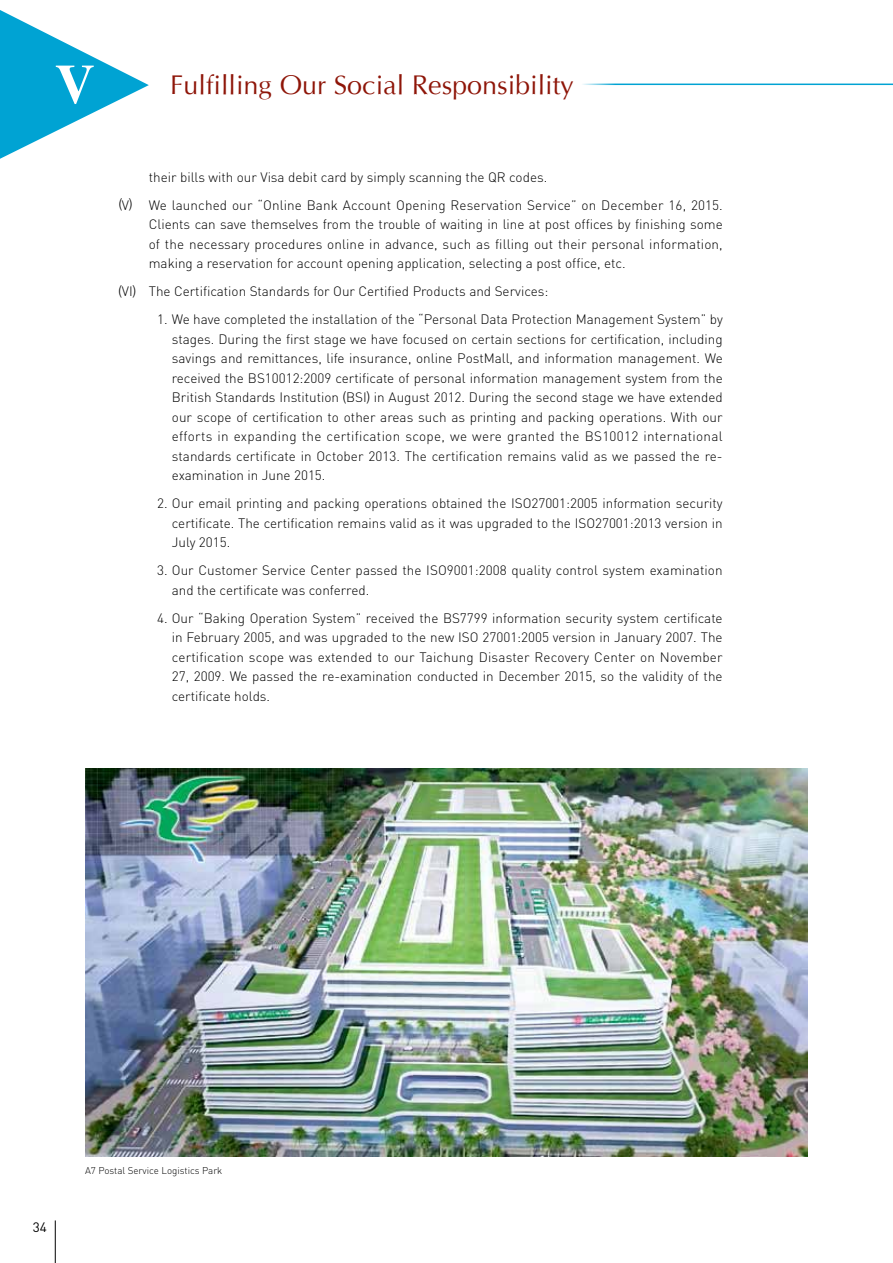
<style>
.page{position:relative;width:893px;height:1263px;background:#fff}
.page>*{position:absolute;margin:0;border:0;box-sizing:border-box;transform-origin:0 0}
.t1{font:700 55.35px "Times";color:#fff}
.t2{font:27px "Optima";color:#8e1508}
.t3{font:300 13.5px/19.5px "DIN";color:#000;text-align:justify}
.t4{font:13.5px "DIN";color:#000}
.t5{font:300 9.75px "DIN";color:#000}
.s1{font-family:"Helvetica Neue LT Pro"}
</style>
<div class="page">
<hr style="left:55px;top:1220px;width:1px;height:43px;background:#000">
<hr style="left:581px;top:84px;width:312px;height:1px;background:#00a3d3">
<svg style="left:0;top:10px;width:149px;height:149px"></svg>
<img style="left:85px;top:768px;width:723px;height:388px">
<h1 class="t1" style="left:55px;top:31px;width:41px">V</h1>
<h2 class="t2" style="left:170px;top:68px;width:405px">Fulfilling Our Social Responsibility</h2>
<p class="t3" style="left:119px;top:163px;width:606px;line-height:28px;text-indent:30px">their bills with our Visa debit card by simply scanning the QR codes.<br><span class="s1">(</span>V<span class="s1">)</span> We launched our “Online Bank Account Opening Reservation Service” on December 16, 2015.</p>
<p class="t3" style="left:149px;top:214px;width:576px">Clients can save themselves from the trouble of waiting in line at post offices by finishing some of the necessary procedures online in advance, such as filling out their personal information, making a reservation for account opening application, selecting a post office, etc.</p>
<p class="t3" style="left:119px;top:281px;width:431px"><span class="s1">(</span>VI<span class="s1">)</span> The Certification Standards for Our Certified Products and Services:</p>
<p class="t3" style="left:172px;top:309px;width:552px;text-indent:-15px">1. We have completed the installation of the “Personal Data Protection Management System” by stages. During the first stage we have focused on certain sections for certification, including savings and remittances, life insurance, online PostMall, and information management. We received the BS10012:2009 certificate of personal information management system from the British Standards Institution <span class="s1">(</span>BSI<span class="s1">)</span> in August 2012. During the second stage we have extended our scope of certification to other areas such as printing and packing operations. With our efforts in expanding the certification scope, we were granted the BS10012 international standards certificate in October 2013. The certification remains valid as we passed the re&shy;examination in June 2015.</p>
<p class="t3" style="left:172px;top:493px;width:552px;text-indent:-15px">2. Our email printing and packing operations obtained the ISO27001:2005 information security certificate. The certification remains valid as it was upgraded to the ISO27001:2013 version in July 2015.</p>
<p class="t3" style="left:172px;top:560px;width:552px;text-indent:-15px">3. Our Customer Service Center passed the ISO9001:2008 quality control system examination and the certificate was conferred.</p>
<p class="t3" style="left:172px;top:608px;width:552px;text-indent:-15px">4. Our “Baking Operation System” received the BS7799 information security system certificate in February 2005, and was upgraded to the new ISO 27001:2005 version in January 2007. The certification scope was extended to our Taichung Disaster Recovery Center on November 27, 2009. We passed the re-examination conducted in December 2015, so the validity of the certificate holds.</p>
<p class="t4" style="left:33px;top:1219px;width:16px">34</p>
<p class="t5" style="left:85px;top:1164px;width:139px">A7 Postal Service Logistics Park</p>
</div>
